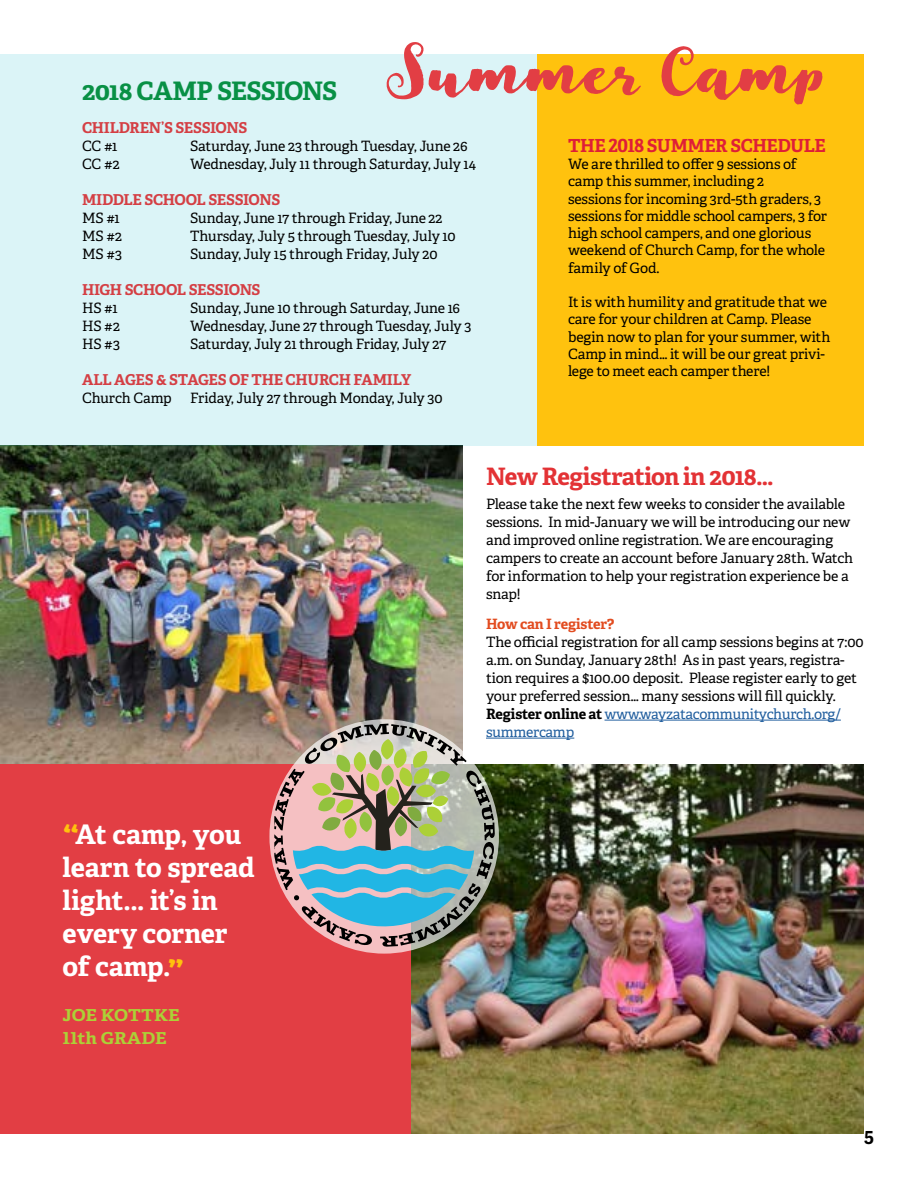
<style>
.page{position:relative;width:918px;height:1188px;background:#fff}
.page>*{position:absolute;margin:0;border:0;box-sizing:border-box;transform-origin:0 0}
.t1{font:60px "SD Script";color:#e23e44}
.t2{font:700 27px/33px "Adelle PE";letter-spacing:-.01em;color:#fff}
.t3{font:700 25.5px "Adelle PE";letter-spacing:-.025em;color:#089045}
.t4{font:700 24px "Adelle PE";letter-spacing:-.025em;color:#e33235}
.t5{font:700 18px "Adelle PE";letter-spacing:-.025em;color:#df1e37}
.t6{font:700 18px "Adelle Sans";color:#000}
.t7{font:700 16.5px/22.5px "Adelle PE";color:#acd037;scale:1.12 1}
.t8{font:700 15px "Adelle PE";letter-spacing:-.025em;color:#d43f44}
.t9{font:14.25px/17.2px "Adelle PE";letter-spacing:-.01em;color:#000}
.t10{font:700 14.25px "Adelle PE";letter-spacing:-.015em;color:#e24c20}
.s1{font-size:36px;color:#ffc20e}
.s2{font-weight:700}
.s3{color:#215e9e}
</style>
<div class="page">
<img style="left:0;top:446px;width:462px;height:319px">
<img style="left:410px;top:765px;width:454px;height:369px">
<div style="left:0;top:765px;width:410px;height:369px;background:#e23e44"></div>
<div style="left:0;top:54px;width:539px;height:392px;background:#dbf4f7"></div>
<div style="left:538px;top:54px;width:326px;height:392px;background:#ffc20e"></div>
<hr style="left:605px;top:720px;width:236px;height:1px;background:#215e9e">
<hr style="left:486px;top:738px;width:88px;height:1px;background:#215e9e">
<svg style="left:274px;top:724px;width:221px;height:223px;background:#97a19a"></svg>
<h1 class="t1" style="left:387px;top:37px;width:437px">Summer Camp</h1>
<h3 class="t3" style="left:82px;top:72px;width:257px">2018 CAMP SESSIONS</h3>
<p class="t8" style="left:82px;top:117px;width:167px">CHILDREN’S SESSIONS</p>
<p class="t9" style="left:82px;top:137px;width:37px">CC #1</p>
<p class="t9" style="left:190px;top:137px;width:279px">Saturday, June 23 through Tuesday, June 26</p>
<p class="t9" style="left:82px;top:155px;width:39px">CC #2</p>
<p class="t9" style="left:190px;top:155px;width:288px">Wednesday, July 11 through Saturday, July 14</p>
<p class="t8" style="left:82px;top:189px;width:200px">MIDDLE SCHOOL SESSIONS</p>
<p class="t9" style="left:82px;top:209px;width:39px">MS #1</p>
<p class="t9" style="left:190px;top:209px;width:254px">Sunday, June 17 through Friday, June 22</p>
<p class="t9" style="left:82px;top:227px;width:41px">MS #2</p>
<p class="t9" style="left:190px;top:227px;width:267px">Thursday, July 5 through Tuesday, July 10</p>
<p class="t9" style="left:82px;top:245px;width:41px">MS #3</p>
<p class="t9" style="left:190px;top:245px;width:249px">Sunday, July 15 through Friday, July 20</p>
<p class="t8" style="left:82px;top:279px;width:180px">HIGH SCHOOL SESSIONS</p>
<p class="t9" style="left:82px;top:299px;width:37px">HS #1</p>
<p class="t9" style="left:190px;top:299px;width:272px">Sunday, June 10 through Saturday, June 16</p>
<p class="t9" style="left:82px;top:317px;width:39px">HS #2</p>
<p class="t9" style="left:190px;top:317px;width:283px">Wednesday, June 27 through Tuesday, July 3</p>
<p class="t9" style="left:82px;top:335px;width:39px">HS #3</p>
<p class="t9" style="left:190px;top:335px;width:258px">Saturday, July 21 through Friday, July 27</p>
<p class="t8" style="left:82px;top:369px;width:331px">ALL AGES &amp; STAGES OF THE CHURCH FAMILY</p>
<p class="t9" style="left:82px;top:389px;width:91px">Church Camp</p>
<p class="t9" style="left:190px;top:389px;width:254px">Friday, July 27 through Monday, July 30</p>
<p class="t5" style="left:568px;top:132px;width:259px">THE 2018 SUMMER SCHEDULE</p>
<p class="t9" style="left:568px;top:155px;width:260px">We are thrilled to offer 9 sessions of camp this summer, including 2<br>sessions for incoming 3rd-5th graders, 3 sessions for middle school campers, 3 for high school campers, and one glorious weekend of Church Camp, for the whole family of God.</p>
<p class="t9" style="left:568px;top:293px;width:264px">It is with humility and gratitude that we care for your children at Camp. Please begin now to plan for your summer, with Camp in mind… it will be our great privi&shy;lege to meet each camper there!</p>
<h2 class="t2" style="left:63px;top:817px;width:194px"><span class="s1">“</span>At camp, you learn to spread light... it’s in every corner of camp.<span class="s1">”</span></h2>
<p class="t7" style="left:63px;top:1003px;width:106px">JOE KOTTKE<br>11th GRADE</p>
<h3 class="t4" style="left:486px;top:459px;width:289px">New Registration in 2018…</h3>
<p class="t9" style="left:486px;top:494px;width:369px;line-height:18px">Please take the next few weeks to consider the available sessions. In mid-January we will be introducing our new and improved online registration. We are encouraging campers to create an account before January 28th. Watch for information to help your registration experience be a snap!</p>
<p class="t10" style="left:486px;top:613px;width:130px">How can I register?</p>
<p class="t9" style="left:486px;top:632px;width:379px;line-height:18px">The official registration for all camp sessions begins at 7:00 a.m. on Sunday, January 28th! As in past years, registra&shy;tion requires a $100.00 deposit. Please register early to get your preferred session… many sessions will fill quickly.<br><span class="s2">Register online at</span> <span class="s3">www.wayzatacommunitychurch.org/ summercamp</span></p>
<p class="t6" style="left:864px;top:1124px;width:12px">5</p>
</div>
